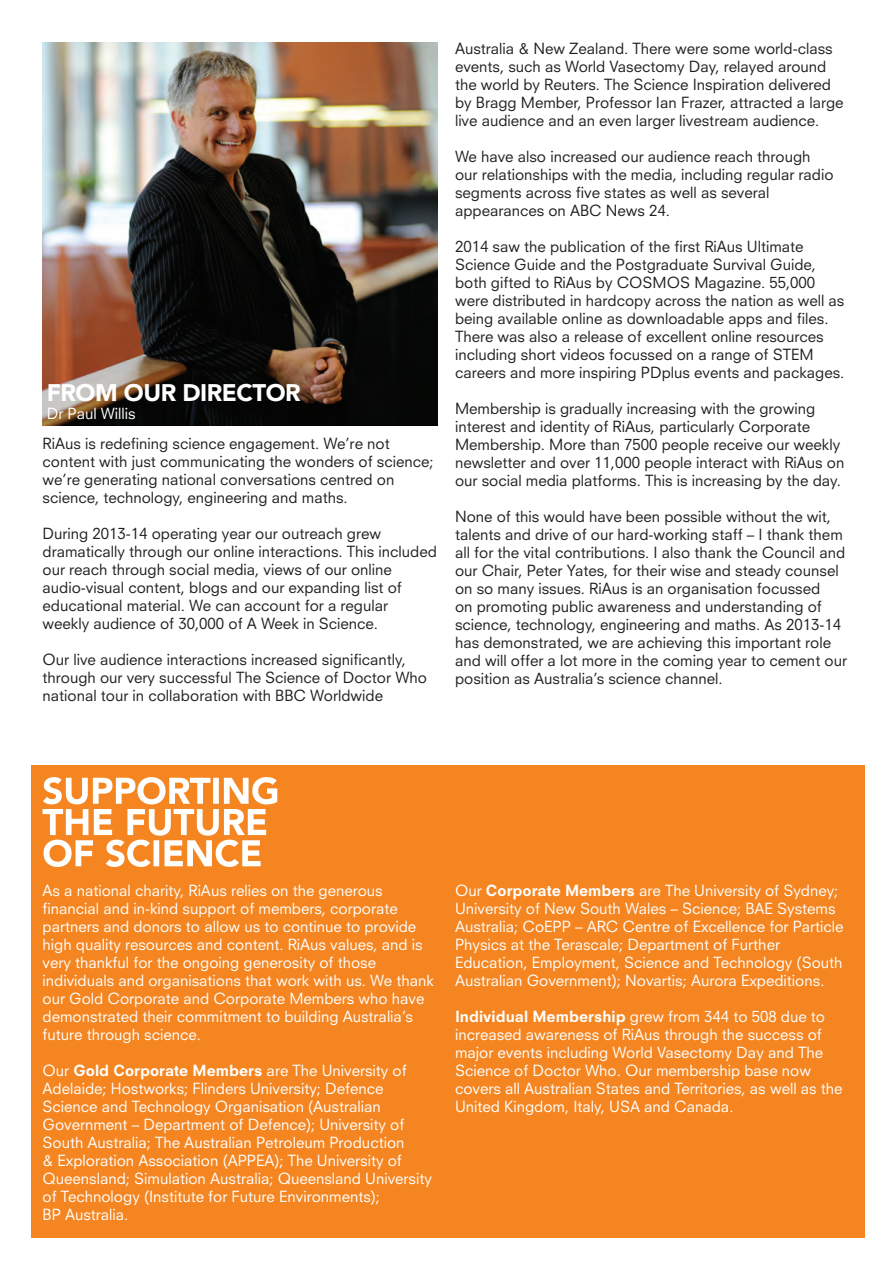
<style>
.page{position:relative;width:893px;height:1263px;background:#fff}
.page>*{position:absolute;margin:0;border:0;box-sizing:border-box;transform-origin:0 0}
.t1{font:900 24px "Avenir LT";letter-spacing:-.02em;color:#fff}
.t2{font:15px/18px "Neuzeit SLT Std";color:#231f20}
.t3{font:15px/18px "Neuzeit SLT Std";color:#fff}
.t4{font:15px "Neuzeit SLT";color:#fff}
.s1{font-weight:800}
</style>
<div class="page">
<div style="left:31px;top:765px;width:833px;height:472px;background:#f58520"></div>
<img style="left:43px;top:43px;width:395px;height:382px">
<svg style="left:43px;top:777px;width:234px;height:90px"></svg>
<p class="t1" style="left:47px;top:378px;width:255px">FROM OUR DIRECTOR</p>
<p class="t4" style="left:47px;top:404px;width:90px">Dr Paul Willis</p>
<p class="t2" style="left:43px;top:435px;width:393px">RiAus is redefining science engagement. We’re not content with just communicating the wonders of science; we’re generating national conversations centred on science, technology, engineering and maths.</p>
<p class="t2" style="left:43px;top:525px;width:396px">During 2013-14 operating year our outreach grew dramatically through our online interactions. This included our reach through social media, views of our online audio-visual content, blogs and our expanding list of educational material. We can account for a regular weekly audience of 30,000 of A Week in Science.</p>
<p class="t2" style="left:43px;top:651px;width:386px">Our live audience interactions increased significantly, through our very successful The Science of Doctor Who national tour in collaboration with BBC Worldwide</p>
<p class="t2" style="left:455px;top:39px;width:390px">Australia &amp; New Zealand. There were some world-class events, such as World Vasectomy Day, relayed around the world by Reuters. The Science Inspiration delivered by Bragg Member, Professor Ian Frazer, attracted a large live audience and an even larger livestream audience.</p>
<p class="t2" style="left:455px;top:147px;width:380px">We have also increased our audience reach through our relationships with the media, including regular radio segments across five states as well as several appearances on ABC News 24.</p>
<p class="t2" style="left:455px;top:237px;width:391px">2014 saw the publication of the first RiAus Ultimate Science Guide and the Postgraduate Survival Guide, both gifted to RiAus by COSMOS Magazine. 55,000 were distributed in hardcopy across the nation as well as being available online as downloadable apps and files.<br>There was also a release of excellent online resources including short videos focussed on a range of STEM careers and more inspiring PDplus events and packages.</p>
<p class="t2" style="left:455px;top:399px;width:391px">Membership is gradually increasing with the growing interest and identity of RiAus, particularly Corporate Membership. More than 7500 people receive our weekly newsletter and over 11,000 people interact with RiAus on our social media platforms. This is increasing by the day.</p>
<p class="t2" style="left:455px;top:507px;width:394px">None of this would have been possible without the wit, talents and drive of our hard-working staff – I thank them all for the vital contributions. I also thank the Council and our Chair, Peter Yates, for their wise and steady counsel on so many issues. RiAus is an organisation focussed<br>on promoting public awareness and understanding of science, technology, engineering and maths. As 2013-14 has demonstrated, we are achieving this important role and will offer a lot more in the coming year to cement our position as Australia’s science channel.</p>
<p class="t3" style="left:43px;top:881px;width:393px">As a national charity, RiAus relies on the generous financial and in-kind support of members, corporate partners and donors to allow us to continue to provide high quality resources and content. RiAus values, and is very thankful for the ongoing generosity of those individuals and organisations that work with us. We thank our Gold Corporate and Corporate Members who have demonstrated their commitment to building Australia’s future through science.</p>
<p class="t3" style="left:43px;top:1061px;width:391px">Our <span class="s1">Gold Corporate Members</span> are The University of Adelaide; Hostworks; Flinders University; Defence Science and Technology Organisation (Australian Government – Department of Defence); University of South Australia; The Australian Petroleum Production<br>&amp; Exploration Association (APPEA); The University of Queensland; Simulation Australia; Queensland University of Technology (Institute for Future Environments);<br>BP Australia.</p>
<p class="t3" style="left:455px;top:881px;width:390px">Our <span class="s1">Corporate Members</span> are The University of Sydney; University of New South Wales – Science; BAE Systems Australia; CoEPP – ARC Centre of Excellence for Particle Physics at the Terascale; Department of Further Education, Employment, Science and Technology (South Australian Government); Novartis; Aurora Expeditions.</p>
<p class="t3" style="left:455px;top:1007px;width:372px"><span class="s1">Individual Membership</span> grew from 344 to 508 due to increased awareness of RiAus through the success of major events including World Vasectomy Day and The Science of Doctor Who. Our membership base now</p>
<p class="t3" style="left:455px;top:1079px;width:389px">covers all Australian States and Territories, as well as the<br>United Kingdom, Italy, USA and Canada.</p>
</div>
